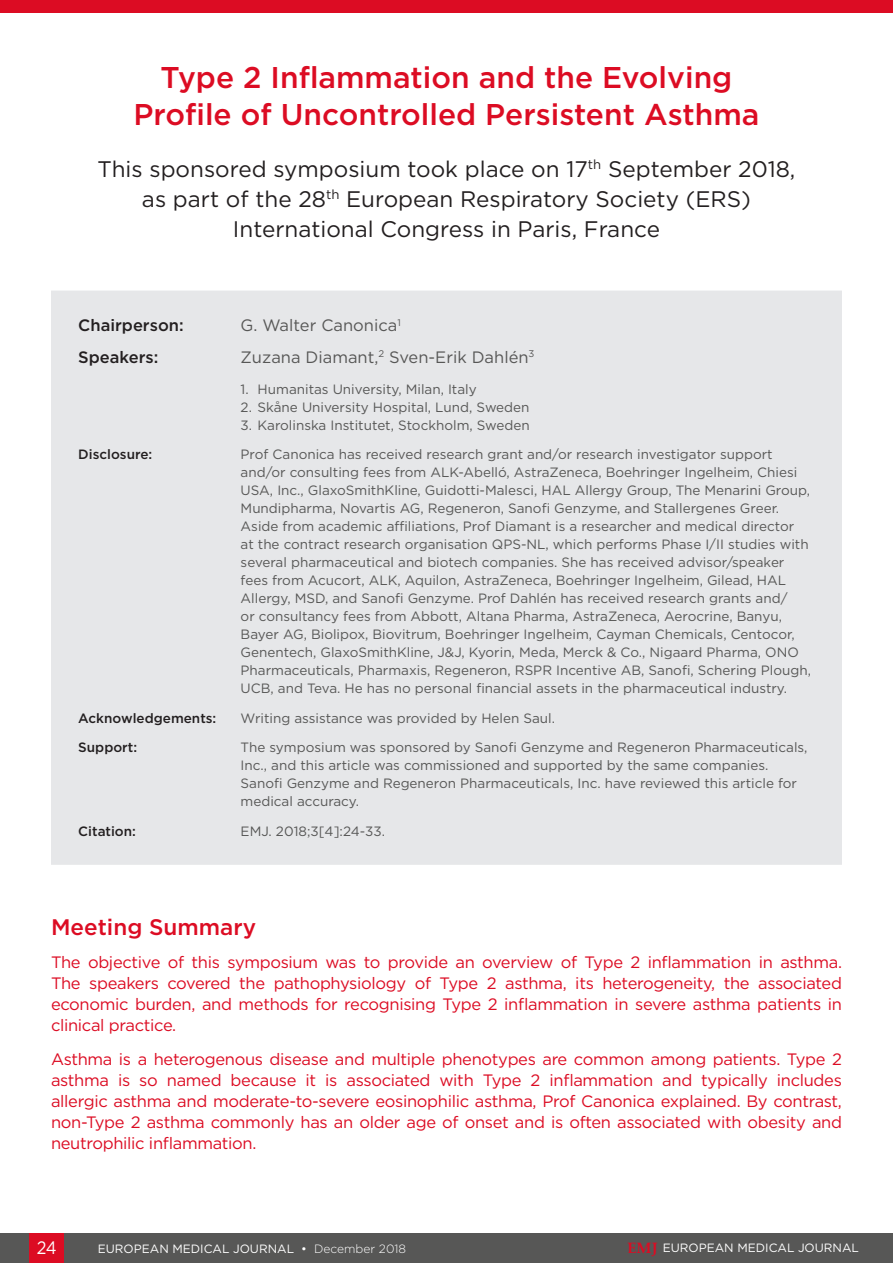
<style>
.page{position:relative;width:893px;height:1263px;background:#fff}
.page>*{position:absolute;margin:0;border:0;box-sizing:border-box;transform-origin:0 0}
.Symposium_Title{font:500 30px/37.5px "Gotham";color:#dc0c23;text-align:center}
.Symposium_Subtitle{font:22.5px/30px "Gotham";color:#231f20;text-align:center}
.Meeting_Summary_Head{font:500 22.5px "Gotham";color:#dc0c23}
.t1{font:18px "Gotham";color:#fff;scale:.9 1}
.Meeting_Summary_Body{font:16.5px/21px "Gotham";letter-spacing:-.02em;color:#dc0c23;text-align:justify}
.Symposium_Details__C{font:16.5px "Gotham";color:#575756}
.Symposium_Details__C-2{font:500 16.5px "Gotham";color:#231f20}
.Symposium_Details_Bo{font:13.5px/18px "Gotham";color:#575756}
.Symposium_Details_He{font:500 13.5px "Gotham";color:#231f20}
.t2{font:12px "Gotham";color:#fff}
.s1{font-weight:300}
.s2{font-family:"Palatino Linotype";font-weight:700;font-size:15px;color:#dc0c23}
</style>
<div class="page">
<div style="left:0;top:1233px;width:893px;height:30px;background:#575756"></div>
<div style="left:30px;top:1233px;width:34px;height:30px;background:#dc0c23"></div>
<div style="left:51px;top:291px;width:791px;height:574px;background:#e6e7e9"></div>
<div style="left:0;top:0;width:893px;height:13px;background:#dc0c23"></div>
<p class="Symposium_Title" style="left:134px;top:58px;width:627px">Type 2 Inflammation and the Evolving<br>Profile of Uncontrolled Persistent Asthma</p>
<p class="Symposium_Subtitle" style="left:98px;top:153px;width:699px">This sponsored symposium took place on 17<sup>th</sup> September 2018, as part of the 28<sup>th</sup> European Respiratory Society (ERS)<br>International Congress in Paris, France</p>
<p class="Symposium_Details__C-2" style="left:78px;top:314px;width:107px">Chairperson:</p>
<p class="Symposium_Details__C" style="left:241px;top:315px;width:162px">G. Walter Canonica<sup>1</sup></p>
<p class="Symposium_Details__C-2" style="left:78px;top:346px;width:82px">Speakers:</p>
<p class="Symposium_Details__C" style="left:241px;top:347px;width:295px">Zuzana Diamant,<sup>2</sup> Sven-Erik Dahlén<sup>3</sup></p>
<p class="Symposium_Details_Bo" style="left:241px;top:380px;width:238px">1. Humanitas University, Milan, Italy</p>
<p class="Symposium_Details_Bo" style="left:241px;top:398px;width:290px">2. Skåne University Hospital, Lund, Sweden</p>
<p class="Symposium_Details_Bo" style="left:241px;top:416px;width:291px">3. Karolinska Institutet, Stockholm, Sweden</p>
<p class="Symposium_Details_He" style="left:78px;top:446px;width:76px">Disclosure:</p>
<p class="Symposium_Details_Bo" style="left:241px;top:445px;width:572px">Prof Canonica has received research grant and/or research investigator support and/or consulting fees from ALK-Abelló, AstraZeneca, Boehringer Ingelheim, Chiesi USA, Inc., GlaxoSmithKline, Guidotti-Malesci, HAL Allergy Group, The Menarini Group, Mundipharma, Novartis AG, Regeneron, Sanofi Genzyme, and Stallergenes Greer.<br>Aside from academic affiliations, Prof Diamant is a researcher and medical director<br>at the contract research organisation QPS-NL, which performs Phase I/II studies with several pharmaceutical and biotech companies. She has received advisor/speaker fees from Acucort, ALK, Aquilon, AstraZeneca, Boehringer Ingelheim, Gilead, HAL Allergy, MSD, and Sanofi Genzyme. Prof Dahlén has received research grants and/<br>or consultancy fees from Abbott, Altana Pharma, AstraZeneca, Aerocrine, Banyu, Bayer AG, Biolipox, Biovitrum, Boehringer Ingelheim, Cayman Chemicals, Centocor, Genentech, GlaxoSmithKline, J&amp;J, Kyorin, Meda, Merck &amp; Co., Nigaard Pharma, ONO Pharmaceuticals, Pharmaxis, Regeneron, RSPR Incentive AB, Sanofi, Schering Plough, UCB, and Teva. He has no personal financial assets in the pharmaceutical industry.</p>
<p class="Symposium_Details_He" style="left:78px;top:709px;width:140px">Acknowledgements:</p>
<p class="Symposium_Details_Bo" style="left:241px;top:709px;width:316px">Writing assistance was provided by Helen Saul.</p>
<p class="Symposium_Details_He" style="left:78px;top:739px;width:60px">Support:</p>
<p class="Symposium_Details_Bo" style="left:241px;top:738px;width:568px">The symposium was sponsored by Sanofi Genzyme and Regeneron Pharmaceuticals, Inc., and this article was commissioned and supported by the same companies.<br>Sanofi Genzyme and Regeneron Pharmaceuticals, Inc. have reviewed this article for medical accuracy.</p>
<p class="Symposium_Details_He" style="left:78px;top:822px;width:59px">Citation:</p>
<p class="Symposium_Details_Bo" style="left:241px;top:822px;width:146px">EMJ. 2018;3[4]:24-33.</p>
<p class="Meeting_Summary_Head" style="left:51px;top:912px;width:207px">Meeting Summary</p>
<p class="Meeting_Summary_Body" style="left:51px;top:952px;width:792px">The objective of this symposium was to provide an overview of Type 2 inflammation in asthma.<br>The speakers covered the pathophysiology of Type 2 asthma, its heterogeneity, the associated economic burden, and methods for recognising Type 2 inflammation in severe asthma patients in clinical practice.</p>
<p class="Meeting_Summary_Body" style="left:51px;top:1048px;width:792px">Asthma is a heterogenous disease and multiple phenotypes are common among patients. Type 2 asthma is so named because it is associated with Type 2 inflammation and typically includes allergic asthma and moderate-to-severe eosinophilic asthma, Prof Canonica explained. By contrast, non-Type 2 asthma commonly has an older age of onset and is often associated with obesity and neutrophilic inflammation.</p>
<h3 class="t1" style="left:37px;top:1236px;width:24px">24</h3>
<p class="t2" style="left:98px;top:1241px;width:310px">EUROPEAN MEDICAL JOURNAL • <span class="s1">December 2018</span></p>
<p class="t2" style="left:627px;top:1240px;width:233px"><span class="s2">EMJ</span> EUROPEAN MEDICAL JOURNAL</p>
</div>
